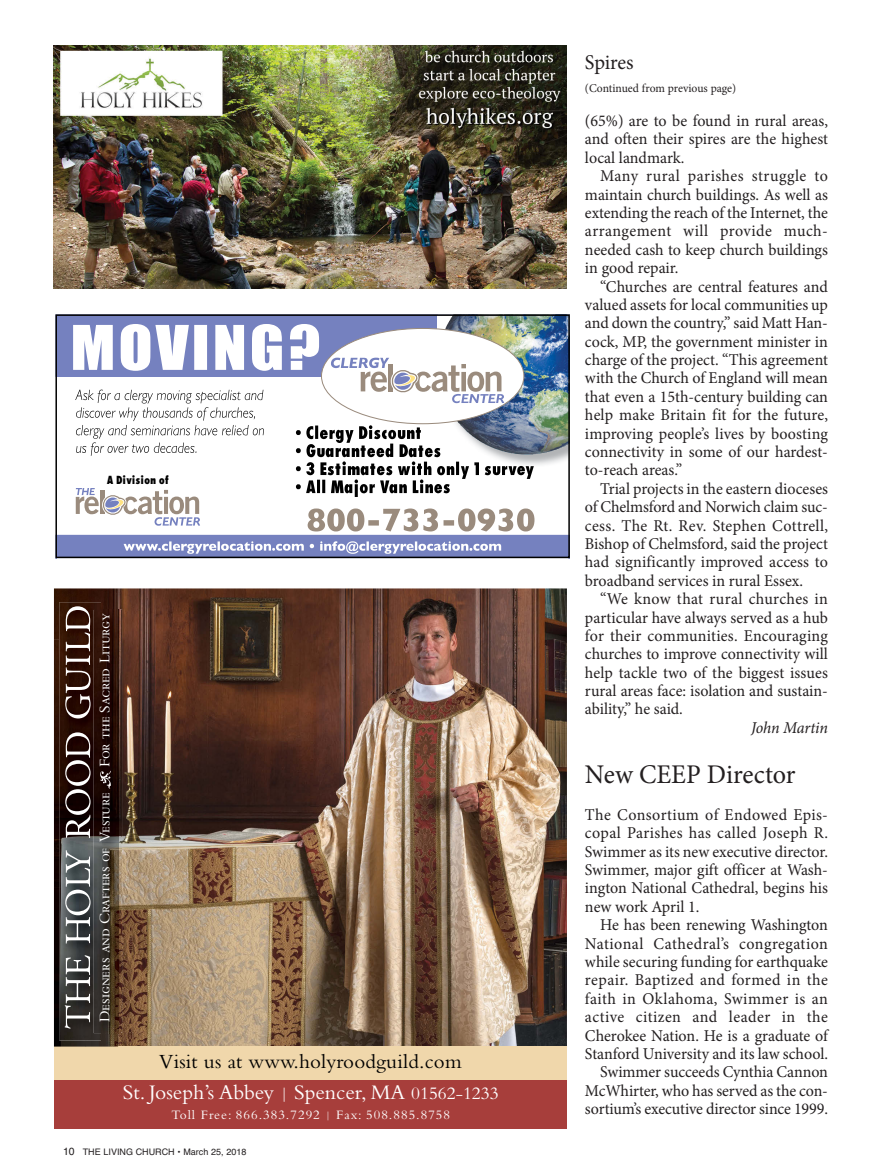
<style>
.page{position:relative;width:891px;height:1175px;background:#fff}
.page>*{position:absolute;margin:0;border:0;box-sizing:border-box;transform-origin:0 0}
.t1{font:27px "Minion Pro";color:#231f20}
.t2{font:21.6px "Bembo";color:#fff}
.t3{font:21px "Bembo";letter-spacing:.01em;color:#000}
.t4{font:21px "Minion Pro";letter-spacing:-.01em;color:#231f20}
.t5{font:16.5px/18.5px "Minion Pro";color:#231f20;text-align:justify}
.t6{font:italic 16.5px "Minion Pro";letter-spacing:-.015em;color:#231f20}
.t7{font:15.45px "Bembo SC";color:#fff}
.t8{font:15.45px "Bembo SC";letter-spacing:-.02em;color:#fff}
.t9{font:13.5px "Bembo";letter-spacing:.075em;color:#fff}
.t10{font:12px "Minion Pro";letter-spacing:-.005em;color:#231f20}
.t11{font:10.65px "Futura Cond X Bold";letter-spacing:-.005em;color:#000;scale:.95 1}
.t12{font:9px "Helvetica";color:#231f20}
.s1{font-size:16.2px}
.s2{font-size:18.3px}
.s3{font-size:10.05px}
.s4{font-size:10.5px}
</style>
<div class="page">
<img style="left:54px;top:45px;width:513px;height:243px">
<img style="left:118px;top:588px;width:449px;height:458px">
<div style="left:54px;top:1046px;width:513px;height:33px;background:#f0d7ab"></div>
<img style="left:54px;top:588px;width:64px;height:51px">
<img style="left:54px;top:639px;width:32px;height:407px">
<img style="left:86px;top:1033px;width:32px;height:13px">
<img style="left:59px;top:602px;width:42px;height:438px">
<svg style="left:65px;top:955px;width:25px;height:73px"></svg>
<svg style="left:65px;top:850px;width:26px;height:93px"></svg>
<svg style="left:65px;top:732px;width:26px;height:106px"></svg>
<img style="left:118px;top:609px;width:4px;height:423px">
<svg style="left:65px;top:606px;width:53px;height:112px;background:#563d36"></svg>
<svg style="left:101px;top:1032px;width:19px;height:1px"></svg>
<img style="left:94px;top:610px;width:7px;height:423px">
<img style="left:95px;top:610px;width:25px;height:422px">
<svg style="left:100px;top:770px;width:11px;height:18px"></svg>
<div style="left:54px;top:1079px;width:513px;height:49px;background:#a73e3b"></div>
<svg style="left:58px;top:317px;width:509px;height:238px"></svg>
<div style="left:55px;top:314px;width:515px;height:244px;border:2px solid #000"></div>
<p class="t11" style="left:107px;top:472px;width:67px">A Division of</p>
<p class="t8" style="left:99px;top:767px;width:156px;rotate:-90deg">For the Sacred Liturgy</p>
<p class="t7" style="left:99px;top:1022px;width:231px;rotate:-90deg">Designers and Crafters of Vesture</p>
<p class="t3" style="left:159px;top:1054px;width:304px">Visit us at www.holyroodguild.com</p>
<h2 class="t2" style="left:123px;top:1085px;width:377px">St. Joseph’s Abbey <span class="s1">|</span> Spencer, MA <span class="s2">01562-1233</span></h2>
<p class="t9" style="left:172px;top:1110px;width:280px">Toll Free: 866.383.7292 <span class="s3">|</span> Fax: 508.885.8758</p>
<p class="t12" style="left:63px;top:1146px;width:185px"><span class="s4">10</span> THe LIVInG CHURCH • March 25, 2018</p>
<p class="t4" style="left:585px;top:55px;width:50px">Spires</p>
<p class="t10" style="left:585px;top:83px;width:153px">(Continued from previous page)</p>
<p class="t5" style="left:585px;top:113px;width:245px">(65%) are to be found in rural areas, and often their spires are the highest local landmark.</p>
<p class="t5" style="left:585px;top:168px;width:245px;text-indent:15px">Many rural parishes struggle to maintain church buildings. As well as extending the reach of the Internet, the arrangement will provide much&shy;needed cash to keep church buildings in good repair.</p>
<p class="t5" style="left:585px;top:278px;width:245px;text-indent:15px">“Churches are central features and valued assets for local communities up and down the country,” said Matt Han&shy;cock, MP, the government minister in charge of the project. “This agreement with the Church of England will mean that even a 15th-century building can help make Britain fit for the future, improving people’s lives by boosting connectivity in some of our hardest&shy;to-reach areas.”</p>
<p class="t5" style="left:585px;top:481px;width:245px;text-indent:15px">Trial projects in the eastern dioceses of Chelmsford and Norwich claim suc&shy;cess. The Rt. Rev. Stephen Cottrell, Bishop of Chelmsford, said the project had significantly improved access to broadband services in rural Essex.</p>
<p class="t5" style="left:585px;top:591px;width:245px;text-indent:15px">“We know that rural churches in particular have always served as a hub for their communities. Encouraging churches to improve connectivity will help tackle two of the biggest issues rural areas face: isolation and sustain&shy;ability,” he said.</p>
<p class="t6" style="left:751px;top:721px;width:78px">John Martin</p>
<h1 class="t1" style="left:585px;top:764px;width:212px">New CEEP Director</h1>
<p class="t5" style="left:585px;top:806px;width:245px">The Consortium of Endowed Epis&shy;copal Parishes has called Joseph R.<br>Swimmer as its new executive director.<br>Swimmer, major gift officer at Wash&shy;ington National Cathedral, begins his new work April 1.</p>
<p class="t5" style="left:585px;top:917px;width:245px;text-align:right">He has been renewing Washington National Cathedral’s congregation while securing funding for earthquake repair. Baptized and formed in the faith in Oklahoma, Swimmer is an active citizen and leader in the Cherokee Nation. He is a graduate of Stanford University and its law school.<br>Swimmer succeeds Cynthia Cannon McWhirter, who has served as the con&shy;sortium’s executive director since 1999.</p>
</div>
